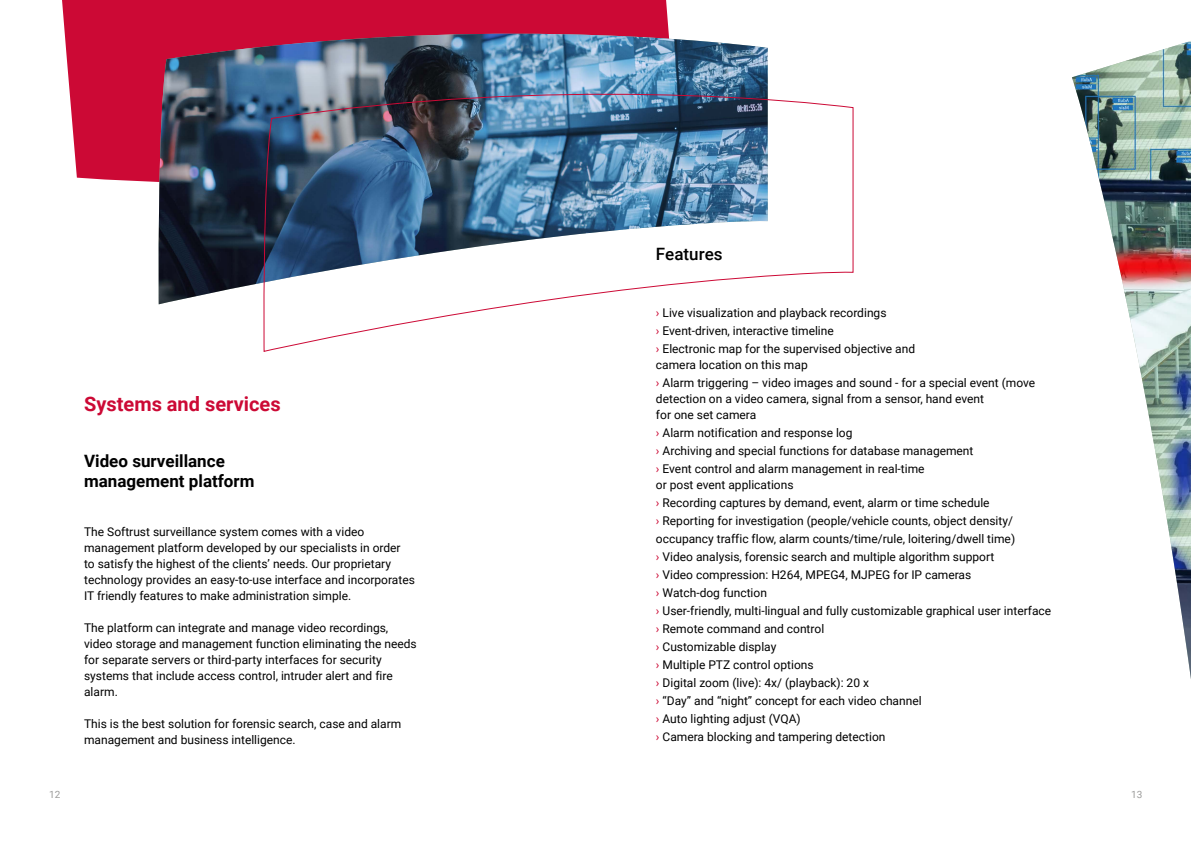
<style>
.page{position:relative;width:1191px;height:842px;background:#fff}
.page>*{position:absolute;margin:0;border:0;box-sizing:border-box;transform-origin:0 0}
.t1{font:700 20px "Roboto";color:#cc0935}
.t2{font:700 17px/20.4px "Roboto";color:#000}
.t3{font:500 17px "Roboto";color:#000}
.t4{font:12px/18px "Roboto";color:#000}
.t5{font:10px "Roboto";color:#9d9d9c}
.s1{color:#cc0935}
</style>
<div class="page">
<img style="left:1072px;top:41px;width:119px;height:638px">
<svg style="left:62px;top:0;width:606px;height:182px;background:#cf1842"></svg>
<div style="left:157px;top:14px;width:512px;height:290px;background:#cc0935"></div>
<img style="left:159px;top:34px;width:608px;height:270px">
<img style="left:262px;top:76px;width:592px;height:276px">
<h1 class="t1" style="left:84px;top:389px;width:198px">Systems and services</h1>
<h2 class="t2" style="left:84px;top:450px;width:172px">Video surveillance management platform</h2>
<p class="t4" style="left:84px;top:523px;width:332px;line-height:16px">The Softrust surveillance system comes with a video management platform developed by our specialists in order<br>to satisfy the highest of the clients’ needs. Our proprietary technology provides an easy-to-use interface and incorporates IT friendly features to make administration simple.</p>
<p class="t4" style="left:84px;top:619px;width:334px;line-height:16px">The platform can integrate and manage video recordings, video storage and management function eliminating the needs for separate servers or third-party interfaces for security systems that include access control, intruder alert and fire alarm.</p>
<p class="t4" style="left:84px;top:715px;width:319px;line-height:16px">This is the best solution for forensic search, case and alarm management and business intelligence.</p>
<h2 class="t3" style="left:656px;top:242px;width:68px">Features</h2>
<p class="t4" style="left:656px;top:304px;width:261px"><span class="s1">›</span> Live visualization and playback recordings<br><span class="s1">›</span> Event-driven, interactive timeline<br><span class="s1">›</span> Electronic map for the supervised objective and</p>
<p class="t4" style="left:656px;top:356px;width:381px">camera location on this map<br><span class="s1">›</span> Alarm triggering – video images and sound - for a special event (move</p>
<p class="t4" style="left:656px;top:391px;width:329px;line-height:16px">detection on a video camera, signal from a sensor, hand event for one set camera</p>
<p class="t4" style="left:656px;top:424px;width:319px"><span class="s1">›</span> Alarm notification and response log<br><span class="s1">›</span> Archiving and special functions for database management <span class="s1">›</span> Event control and alarm management in real-time</p>
<p class="t4" style="left:656px;top:476px;width:397px">or post event applications<br><span class="s1">›</span> Recording captures by demand, event, alarm or time schedule<br><span class="s1">›</span> Reporting for investigation (people/vehicle counts, object density/ occupancy traffic flow, alarm counts/time/rule, loitering/dwell time)<br><span class="s1">›</span> Video analysis, forensic search and multiple algorithm support<br><span class="s1">›</span> Video compression: H264, MPEG4, MJPEG for IP cameras<br><span class="s1">›</span> Watch-dog function<br><span class="s1">›</span> User-friendly, multi-lingual and fully customizable graphical user interface <span class="s1">›</span> Remote command and control<br><span class="s1">›</span> Customizable display<br><span class="s1">›</span> Multiple PTZ control options<br><span class="s1">›</span> Digital zoom (live): 4x/ (playback): 20 x<br><span class="s1">›</span> “Day” and “night” concept for each video channel<br><span class="s1">›</span> Auto lighting adjust (VQA)<br><span class="s1">›</span> Camera blocking and tampering detection</p>
<p class="t5" style="left:49px;top:787px;width:13px">12</p>
<p class="t5" style="left:1131px;top:787px;width:13px">13</p>
</div>
